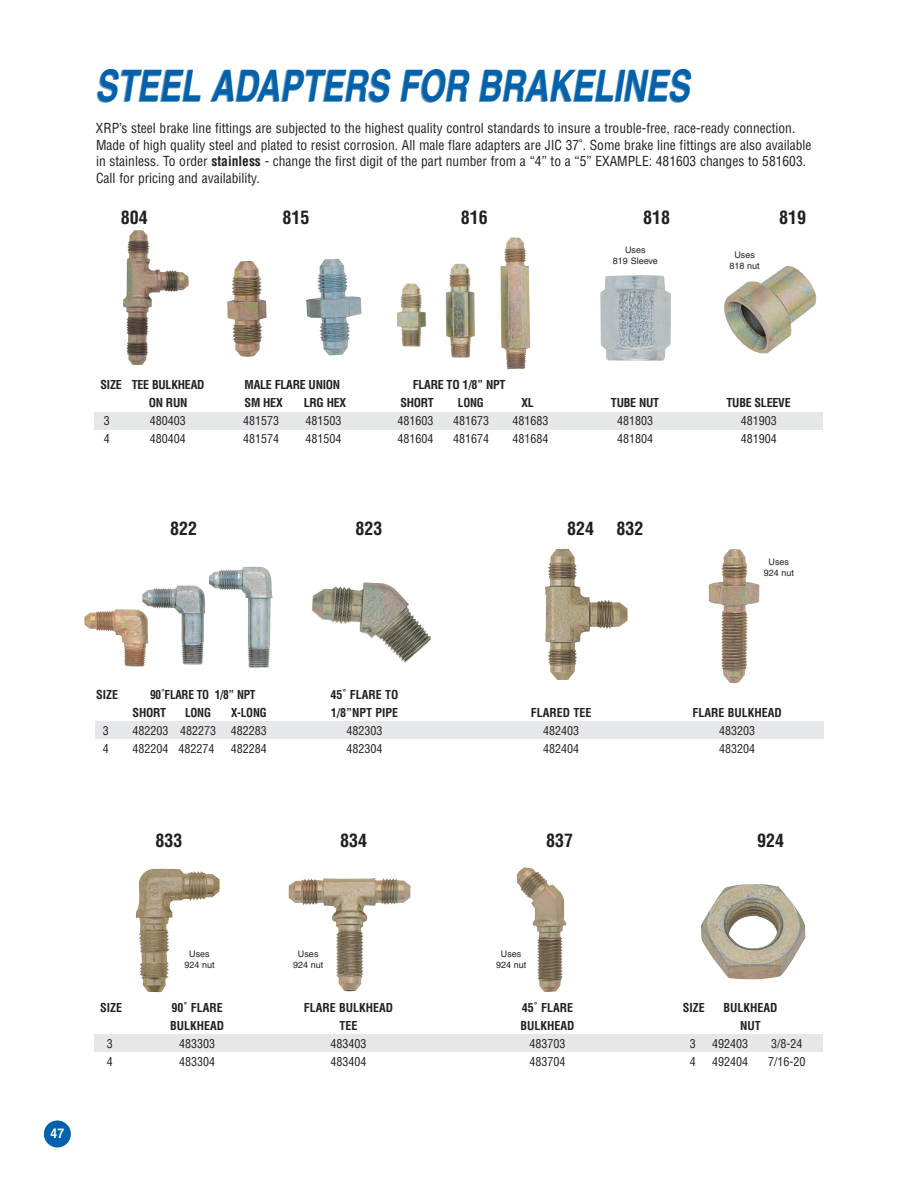
<style>
.page{position:relative;width:918px;height:1188px;background:#fff}
.page>*{position:absolute;margin:0;border:0;box-sizing:border-box;transform-origin:0 0}
.t1{font:italic 700 43.5px "Helvetica";color:#0161aa;scale:.75 1}
.t2{font:700 condensed 18px "Helvetica";color:#231f20}
.t3{font:condensed 13.5px/16.5px "Helvetica";color:#231f20}
.t4{font:700 13.5px "Helvetica";color:#fff;scale:.9 1}
.t5{font:condensed 12px/18px "Helvetica";color:#231f20;text-align:justify}
.t6{font:700 condensed 12px/18px "Helvetica";color:#231f20}
.t7{font:700 condensed 12px "Helvetica";letter-spacing:-.02em;color:#231f20}
.t8{font:700 condensed 12px/18px "Helvetica";letter-spacing:-.02em;color:#231f20;scale:.95 1}
.t9{font:700 condensed 12px "Helvetica";color:#231f20;scale:.95 1}
.t10{font:9px/10.8px "Helvetica";color:#231f20;text-align:center}
.s1{font-weight:700}
</style>
<div class="page">
<div style="left:44px;top:1120px;width:27px;height:28px;background:#0161aa;border-radius:50%"></div>
<img style="left:600px;top:275px;width:71px;height:86px">
<img style="left:397px;top:237px;width:133px;height:132px">
<img style="left:227px;top:259px;width:135px;height:98px">
<img style="left:123px;top:230px;width:66px;height:135px">
<img style="left:724px;top:266px;width:93px;height:88px">
<img style="left:84px;top:609px;width:120px;height:58px">
<img style="left:312px;top:582px;width:119px;height:81px">
<img style="left:545px;top:549px;width:83px;height:131px">
<img style="left:709px;top:549px;width:50px;height:135px">
<img style="left:701px;top:884px;width:104px;height:96px">
<img style="left:289px;top:878px;width:121px;height:114px">
<img style="left:517px;top:867px;width:49px;height:125px">
<div style="left:94px;top:412px;width:729px;height:18px;background:#e6e7e9"></div>
<div style="left:95px;top:721px;width:729px;height:18px;background:#e6e7e9"></div>
<div style="left:94px;top:1034px;width:729px;height:18px;background:#e6e7e9"></div>
<img style="left:136px;top:868px;width:84px;height:124px">
<p class="t1" style="left:96px;top:70px;width:794px">STEEL ADAPTERS FOR BRAKELINES</p>
<p class="t3" style="left:96px;top:120px;width:717px">XRP’s steel brake line fittings are subjected to the highest quality control standards to insure a trouble-free, race-ready connection.<br>Made of high quality steel and plated to resist corrosion. All male flare adapters are JIC 37˚. Some brake line fittings are also available in stainless. To order <span class="s1">stainless</span> - change the first digit of the part number from a “4” to a “5” EXAMPLE: 481603 changes to 581603.<br>Call for pricing and availability.</p>
<p class="t2" style="left:121px;top:207px;width:28px">804</p>
<p class="t2" style="left:283px;top:207px;width:28px">815</p>
<p class="t2" style="left:461px;top:207px;width:28px">816</p>
<p class="t2" style="left:643px;top:207px;width:28px">818</p>
<p class="t2" style="left:779px;top:207px;width:28px">819</p>
<p class="t10" style="left:730px;top:250px;width:32px">Uses<br>818 nut</p>
<p class="t10" style="left:613px;top:245px;width:46px">Uses<br>819 Sleeve</p>
<p class="t7" style="left:100px;top:378px;width:105px">SIZE TEE BULKHEAD</p>
<p class="t7" style="left:245px;top:378px;width:97px">MALE FLARE UNION</p>
<p class="t7" style="left:413px;top:378px;width:94px">FLARE TO 1/8” NPT</p>
<p class="t6" style="left:149px;top:394px;width:40px">ON RUN</p>
<p class="t6" style="left:245px;top:394px;width:40px">SM HEX</p>
<p class="t6" style="left:304px;top:394px;width:44px">LRG HEX</p>
<p class="t6" style="left:400px;top:394px;width:35px">SHORT</p>
<p class="t9" style="left:458px;top:396px;width:29px">LONG</p>
<p class="t6" style="left:521px;top:394px;width:14px">XL</p>
<p class="t6" style="left:611px;top:394px;width:50px">TUBE NUT</p>
<p class="t7" style="left:726px;top:396px;width:66px">TUBE SLEEVE</p>
<p class="t5" style="left:104px;top:412px;width:7px">3</p>
<p class="t5" style="left:150px;top:412px;width:37px">480403</p>
<p class="t5" style="left:243px;top:412px;width:37px">481573</p>
<p class="t5" style="left:306px;top:412px;width:37px">481503</p>
<p class="t5" style="left:397px;top:412px;width:37px">481603</p>
<p class="t5" style="left:453px;top:412px;width:37px">481673</p>
<p class="t5" style="left:512px;top:412px;width:37px">481683</p>
<p class="t5" style="left:617px;top:412px;width:37px">481803</p>
<p class="t5" style="left:741px;top:412px;width:37px">481903</p>
<p class="t5" style="left:104px;top:430px;width:7px">4</p>
<p class="t5" style="left:150px;top:430px;width:37px">480404</p>
<p class="t5" style="left:243px;top:430px;width:37px">481574</p>
<p class="t5" style="left:306px;top:430px;width:37px">481504</p>
<p class="t5" style="left:397px;top:430px;width:37px">481604</p>
<p class="t5" style="left:453px;top:430px;width:37px">481674</p>
<p class="t5" style="left:512px;top:430px;width:37px">481684</p>
<p class="t5" style="left:617px;top:430px;width:37px">481804</p>
<p class="t5" style="left:741px;top:430px;width:37px">481904</p>
<p class="t2" style="left:170px;top:518px;width:28px">822</p>
<p class="t2" style="left:356px;top:518px;width:28px">823</p>
<p class="t2" style="left:567px;top:518px;width:78px">824 832</p>
<p class="t10" style="left:764px;top:557px;width:32px">Uses<br>924 nut</p>
<p class="t6" style="left:96px;top:686px;width:24px">SIZE</p>
<p class="t6" style="left:331px;top:686px;width:69px">45˚ FLARE TO<br>1/8”NPT PIPE</p>
<p class="t8" style="left:133px;top:686px;width:131px;text-indent:17px">90˚FLARE TO 1/8” NPT<br>SHORT</p>
<p class="t5" style="left:133px;top:704px;width:136px;text-indent:99px"><span class="s1">X-LONG </span>482203 482273 482283<br>482204 482274</p>
<p class="t9" style="left:185px;top:706px;width:29px">LONG</p>
<p class="t6" style="left:531px;top:704px;width:62px">FLARED TEE</p>
<p class="t6" style="left:693px;top:704px;width:91px">FLARE BULKHEAD</p>
<p class="t5" style="left:103px;top:722px;width:7px">3</p>
<p class="t5" style="left:347px;top:722px;width:37px">482303</p>
<p class="t5" style="left:543px;top:722px;width:37px">482403</p>
<p class="t5" style="left:719px;top:722px;width:37px">483203</p>
<p class="t5" style="left:103px;top:740px;width:7px">4</p>
<p class="t5" style="left:347px;top:740px;width:37px">482304</p>
<p class="t5" style="left:543px;top:740px;width:37px">482404</p>
<p class="t5" style="left:719px;top:740px;width:37px">483204</p>
<p class="t5" style="left:231px;top:740px;width:37px">482284</p>
<p class="t2" style="left:155px;top:830px;width:28px">833</p>
<p class="t2" style="left:340px;top:830px;width:28px">834</p>
<p class="t2" style="left:546px;top:830px;width:28px">837</p>
<p class="t2" style="left:757px;top:830px;width:28px">924</p>
<p class="t4" style="left:51px;top:1128px;width:17px">47</p>
<p class="t10" style="left:184px;top:949px;width:32px">Uses<br>924 nut</p>
<p class="t10" style="left:293px;top:949px;width:32px">Uses<br>924 nut</p>
<p class="t10" style="left:496px;top:949px;width:32px">Uses<br>924 nut</p>
<p class="t6" style="left:100px;top:998px;width:24px">SIZE</p>
<p class="t6" style="left:172px;top:998px;width:53px">90˚ FLARE</p>
<p class="t6" style="left:304px;top:998px;width:91px">FLARE BULKHEAD</p>
<p class="t6" style="left:522px;top:998px;width:53px">45˚ FLARE</p>
<p class="t6" style="left:170px;top:1016px;width:56px">BULKHEAD</p>
<p class="t6" style="left:339px;top:1016px;width:19px">TEE</p>
<p class="t6" style="left:520px;top:1016px;width:56px">BULKHEAD</p>
<p class="t5" style="left:107px;top:1034px;width:7px">3</p>
<p class="t5" style="left:179px;top:1034px;width:37px">483303</p>
<p class="t5" style="left:330px;top:1034px;width:37px">483403</p>
<p class="t5" style="left:529px;top:1034px;width:37px">483703</p>
<p class="t5" style="left:107px;top:1052px;width:7px">4</p>
<p class="t5" style="left:179px;top:1052px;width:37px">483304</p>
<p class="t5" style="left:330px;top:1052px;width:37px">483404</p>
<p class="t5" style="left:529px;top:1052px;width:37px">483704</p>
<p class="t6" style="left:683px;top:998px;width:24px">SIZE</p>
<p class="t6" style="left:723px;top:998px;width:56px;text-align:center">BULKHEAD<br>NUT</p>
<p class="t5" style="left:690px;top:1034px;width:7px">3</p>
<p class="t5" style="left:712px;top:1034px;width:37px">492403</p>
<p class="t5" style="left:771px;top:1034px;width:33px">3/8-24</p>
<p class="t5" style="left:690px;top:1052px;width:7px">4</p>
<p class="t5" style="left:712px;top:1052px;width:37px">492404</p>
<p class="t5" style="left:768px;top:1052px;width:39px">7/16-20</p>
</div>
